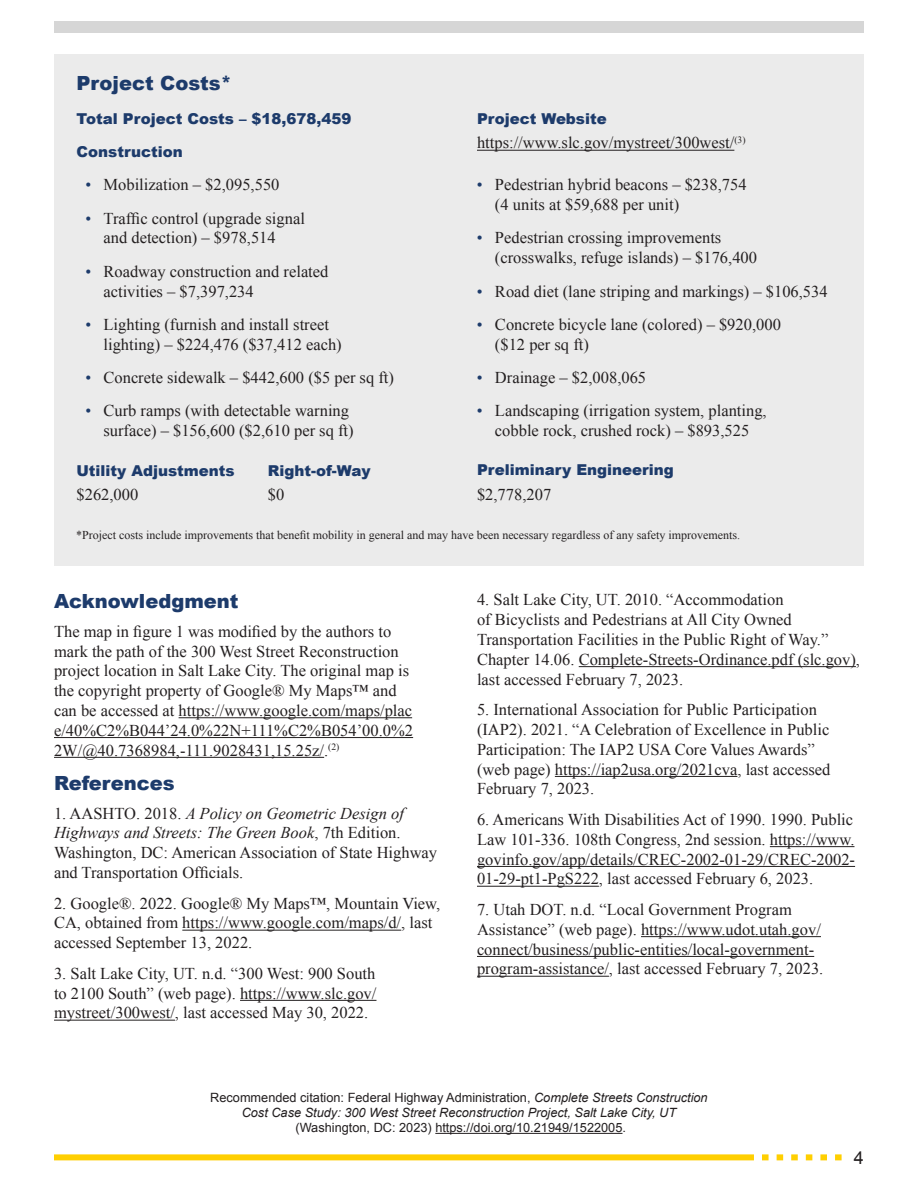
<style>
.page{position:relative;width:918px;height:1188px;background:#fff}
.page>*{position:absolute;margin:0;border:0;box-sizing:border-box;transform-origin:0 0}
.t1{font:900 19.5px "Arial";color:#1d3b6b}
.t2{font:18px "Arial";color:#231f20}
.t3{font:16.5px/19.8px "Times New Roman";color:#231f20}
.t4{font:900 15px "Arial";color:#1d3b6b}
.t5{font:12.75px/15px "Arial";color:#231f20;text-align:center}
.t6{font:12px "Times New Roman";color:#231f20}
.s1{color:#1d3b6b}
.s2{font-style:italic}
</style>
<div class="page">
<div style="left:54px;top:21px;width:810px;height:12px;background:#d6d6d6"></div>
<svg style="left:762px;top:1154px;width:80px;height:6px"></svg>
<div style="left:54px;top:1154px;width:700px;height:6px;background:#ffcf01"></div>
<hr style="left:179px;top:717px;width:233px;height:1px;background:#231f20">
<hr style="left:54px;top:737px;width:359px;height:1px;background:#231f20">
<hr style="left:54px;top:757px;width:270px;height:1px;background:#231f20">
<hr style="left:182px;top:930px;width:219px;height:1px;background:#231f20">
<hr style="left:240px;top:1000px;width:136px;height:1px;background:#231f20">
<hr style="left:54px;top:1020px;width:121px;height:1px;background:#231f20">
<hr style="left:579px;top:666px;width:277px;height:1px;background:#231f20">
<hr style="left:555px;top:776px;width:182px;height:1px;background:#231f20">
<hr style="left:770px;top:846px;width:85px;height:1px;background:#231f20">
<hr style="left:477px;top:866px;width:378px;height:1px;background:#231f20">
<hr style="left:477px;top:886px;width:122px;height:1px;background:#231f20">
<hr style="left:641px;top:936px;width:180px;height:1px;background:#231f20">
<hr style="left:477px;top:956px;width:337px;height:1px;background:#231f20">
<hr style="left:477px;top:976px;width:132px;height:1px;background:#231f20">
<div style="left:54px;top:54px;width:810px;height:512px;background:#ebebeb"></div>
<hr style="left:477px;top:150px;width:257px;height:1px;background:#231f20">
<hr style="left:435px;top:1133px;width:187px;height:1px;background:#231f20">
<h1 class="t1" style="left:76px;top:69px;width:157px">Project Costs*</h1>
<h2 class="t4" style="left:76px;top:108px;width:277px">Total Project Costs – $18,678,459</h2>
<h2 class="t4" style="left:76px;top:141px;width:108px">Construction</h2>
<p class="t3" style="left:86px;top:175px;width:196px"><span class="s1">•</span> Mobilization – $2,095,550</p>
<p class="t3" style="left:104px;top:208px;width:203px;text-indent:-18px"><span class="s1">•</span> Traffic control (upgrade signal and detection) – $978,514</p>
<p class="t3" style="left:104px;top:261px;width:226px;text-indent:-18px"><span class="s1">•</span> Roadway construction and related activities – $7,397,234</p>
<p class="t3" style="left:104px;top:314px;width:240px;text-indent:-18px"><span class="s1">•</span> Lighting (furnish and install street lighting) – $224,476 ($37,412 each)</p>
<p class="t3" style="left:86px;top:367px;width:310px"><span class="s1">•</span> Concrete sidewalk – $442,600 ($5 per sq ft)</p>
<p class="t3" style="left:86px;top:401px;width:270px;text-align:right"><span class="s1">•</span> Curb ramps (with detectable warning surface) – $156,600 ($2,610 per sq ft)</p>
<h2 class="t4" style="left:76px;top:459px;width:160px">Utility Adjustments</h2>
<p class="t3" style="left:76px;top:484px;width:63px">$262,000</p>
<h2 class="t4" style="left:268px;top:459px;width:105px">Right-of-Way</h2>
<p class="t3" style="left:268px;top:484px;width:18px">$0</p>
<h2 class="t4" style="left:477px;top:108px;width:131px">Project Website</h2>
<p class="t3" style="left:477px;top:133px;width:270px">https://www.slc.gov/mystreet/300west/<sup>(3)</sup></p>
<p class="t3" style="left:495px;top:175px;width:253px;text-indent:-18px"><span class="s1">•</span> Pedestrian hybrid beacons – $238,754 (4 units at $59,688 per unit)</p>
<p class="t3" style="left:495px;top:228px;width:264px;text-indent:-18px"><span class="s1">•</span> Pedestrian crossing improvements (crosswalks, refuge islands) – $176,400</p>
<p class="t3" style="left:477px;top:281px;width:352px"><span class="s1">•</span> Road diet (lane striping and markings) – $106,534</p>
<p class="t3" style="left:495px;top:314px;width:287px;text-indent:-18px"><span class="s1">•</span> Concrete bicycle lane (colored) – $920,000 ($12 per sq ft)</p>
<p class="t3" style="left:477px;top:367px;width:171px"><span class="s1">•</span> Drainage – $2,008,065</p>
<p class="t3" style="left:477px;top:401px;width:291px;text-align:center"><span class="s1">•</span> Landscaping (irrigation system, planting, cobble rock, crushed rock) – $893,525</p>
<h2 class="t4" style="left:477px;top:459px;width:198px">Preliminary Engineering</h2>
<p class="t3" style="left:477px;top:484px;width:76px">$2,778,207</p>
<h1 class="t6" style="left:76px;top:527px;width:666px">*Project costs include improvements that benefit mobility in general and may have been necessary regardless of any safety improvements.</h1>
<h1 class="t1" style="left:54px;top:587px;width:186px">Acknowledgment</h1>
<p class="t3" style="left:54px;top:621px;width:361px">The map in figure 1 was modified by the authors to mark the path of the 300 West Street Reconstruction project location in Salt Lake City. The original map is the copyright property of Google® My Maps™ and can be accessed at https://www.google.com/maps/plac e/40%C2%B044’24.0%22N+111%C2%B054’00.0%2<br>2W/@40.7368984,-111.9028431,15.25z/.<sup>(2)</sup></p>
<h1 class="t1" style="left:54px;top:769px;width:122px">References</h1>
<p class="t3" style="left:54px;top:803px;width:385px">1. AASHTO. 2018. <span class="s2">A Policy on Geometric Design of Highways and Streets: The Green Book</span>, 7th Edition.<br>Washington, DC: American Association of State Highway and Transportation Officials.</p>
<p class="t3" style="left:54px;top:893px;width:388px">2. Google®. 2022. Google® My Maps™, Mountain View,<br>CA, obtained from https://www.google.com/maps/d/, last accessed September 13, 2022.</p>
<p class="t3" style="left:54px;top:963px;width:324px;text-align:justify">3. Salt Lake City, UT. n.d. “300 West: 900 South to 2100 South” (web page). https://www.slc.gov/ mystreet/300west/, last accessed May 30, 2022.</p>
<p class="t3" style="left:477px;top:590px;width:385px">4. Salt Lake City, UT. 2010. “Accommodation<br>of Bicyclists and Pedestrians at All City Owned Transportation Facilities in the Public Right of Way.” Chapter 14.06. Complete-Streets-Ordinance.pdf (slc.gov), last accessed February 7, 2023.</p>
<p class="t3" style="left:477px;top:700px;width:355px">5. International Association for Public Participation (IAP2). 2021. “A Celebration of Excellence in Public Participation: The IAP2 USA Core Values Awards” (web page) https://iap2usa.org/2021cva, last accessed February 7, 2023.</p>
<p class="t3" style="left:477px;top:809px;width:380px;text-align:justify">6. Americans With Disabilities Act of 1990. 1990. Public Law 101-336. 108th Congress, 2nd session. https://www. govinfo.gov/app/details/CREC-2002-01-29/CREC-2002- 01-29-pt1-PgS222, last accessed February 6, 2023.</p>
<p class="t3" style="left:477px;top:899px;width:348px">7. Utah DOT. n.d. “Local Government Program Assistance” (web page). https://www.udot.utah.gov/ connect/business/public-entities/local-government&shy;program-assistance/, last accessed February 7, 2023.</p>
<p class="t5" style="left:210px;top:1090px;width:499px">Recommended citation: Federal Highway Administration, <span class="s2">Complete Streets Construction<br>Cost Case Study: 300 West Street Reconstruction Project, Salt Lake City, UT </span>(Washington, DC: 2023) https://doi.org/10.21949/1522005.</p>
<p class="t2" style="left:854px;top:1146px;width:12px">4</p>
</div>
